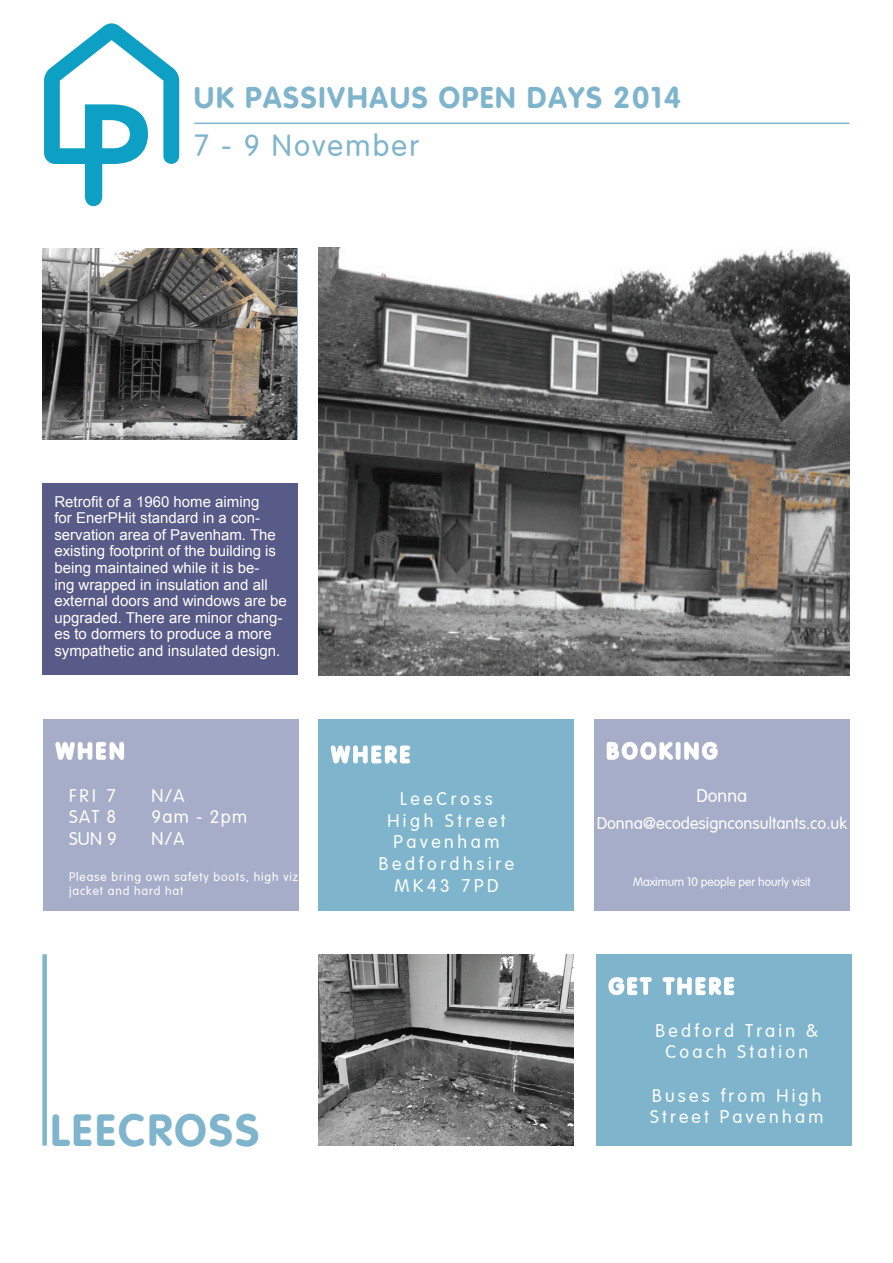
<style>
.page{position:relative;width:893px;height:1263px;background:#fff}
.page>*{position:absolute;margin:0;border:0;box-sizing:border-box;transform-origin:0 0}
.t1{font:700 45px "Vag Rounded";letter-spacing:.075em;color:#7fb4cd}
.t2{font:700 30px "Vag Rounded";letter-spacing:.075em;color:#7fb4cd}
.t3{font:300 30px "VAG Rounded";letter-spacing:.075em;color:#7fb4cd}
.t4{font:300 18px/21.6px "VAG Rounded";letter-spacing:.18em;color:#fff;text-align:center}
.t5{font:300 18px/21.6px "VAG Rounded";letter-spacing:.2em;color:#fff;text-align:center}
.t6{font:300 16.5px "VAG Rounded";color:#fff}
.t7{font:15px/16.5px "Arial";color:#fff}
.t8{font:300 12px/14.4px "VAG Rounded";letter-spacing:.075em;color:#fff}
.t9{font:300 12px "VAG Rounded";color:#fff}
</style>
<div class="page">
<svg style="left:44px;top:23px;width:135px;height:183px"></svg>
<hr style="left:194px;top:123px;width:655px;height:1px;background:#7fb4cd">
<img style="left:43px;top:248px;width:254px;height:192px">
<div style="left:43px;top:484px;width:255px;height:191px;background:#585a87"></div>
<img style="left:318px;top:955px;width:255px;height:190px">
<div style="left:319px;top:719px;width:255px;height:191px;background:#7fb4cd"></div>
<svg style="left:330px;top:745px;width:81px;height:19px"></svg>
<div style="left:42px;top:954px;width:5px;height:191px;background:#7fb4cd"></div>
<div style="left:594px;top:719px;width:255px;height:191px;background:#a5adc9"></div>
<svg style="left:606px;top:742px;width:112px;height:18px"></svg>
<img style="left:318px;top:248px;width:531px;height:427px">
<div style="left:44px;top:719px;width:255px;height:191px;background:#a5adc9"></div>
<svg style="left:55px;top:742px;width:69px;height:18px"></svg>
<div style="left:596px;top:954px;width:256px;height:191px;background:#7fb4cd"></div>
<svg style="left:608px;top:977px;width:44px;height:19px"></svg>
<svg style="left:662px;top:977px;width:73px;height:19px"></svg>
<h2 class="t2" style="left:194px;top:80px;width:488px">UK PASSIVHAUS OPEN DAYS 2014</h2>
<h2 class="t3" style="left:194px;top:128px;width:226px">7 - 9 November</h2>
<p class="t7" style="left:54px;top:494px;width:234px">Retrofit of a 1960 home aiming<br>for EnerPHit standard in a con&shy;servation area of Pavenham. The existing footprint of the building is being maintained while it is be-<br>ing wrapped in insulation and all external doors and windows are be upgraded. There are minor chang&shy;es to dormers to produce a more sympathetic and insulated design.</p>
<p class="t4" style="left:69px;top:785px;width:48px">FRI 7</p>
<p class="t4" style="left:152px;top:785px;width:35px">N/A</p>
<p class="t4" style="left:69px;top:807px;width:49px">SAT 8</p>
<p class="t4" style="left:152px;top:807px;width:97px">9am - 2pm</p>
<p class="t4" style="left:69px;top:828px;width:49px">SUN 9</p>
<p class="t4" style="left:152px;top:828px;width:35px">N/A</p>
<p class="t8" style="left:69px;top:870px;width:230px">Please bring own safety boots, high viz jacket and hard hat</p>
<h1 class="t1" style="left:51px;top:1104px;width:209px">LEECROSS</h1>
<p class="t5" style="left:379px;top:789px;width:137px">LeeCross<br>High Street<br>Pavenham<br>Bedfordhsire<br>MK43 7PD</p>
<p class="t4" style="left:697px;top:785px;width:52px">Donna</p>
<p class="t6" style="left:597px;top:813px;width:252px">Donna@ecodesignconsultants.co.uk</p>
<p class="t9" style="left:633px;top:875px;width:179px">Maximum 10 people per hourly visit</p>
<p class="t4" style="left:656px;top:1020px;width:164px">Bedford Train &amp;<br>Coach Station</p>
<p class="t4" style="left:650px;top:1085px;width:175px;text-align:left">Buses from High<br>Street Pavenham</p>
</div>
